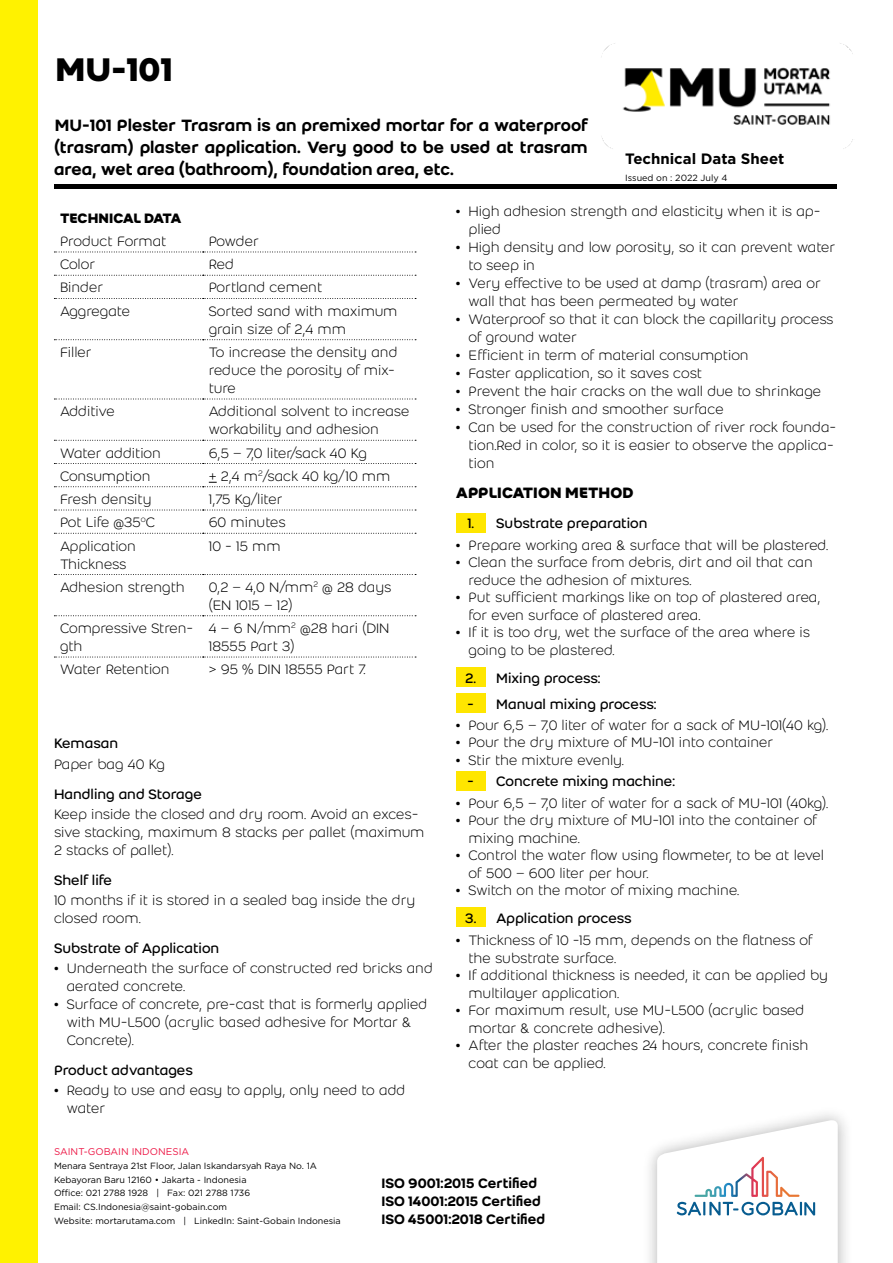
<style>
.page{position:relative;width:893px;height:1263px;background:#fff}
.page>*{position:absolute;margin:0;border:0;box-sizing:border-box;transform-origin:0 0}
.t1{font:700 36px "Weber";color:#000}
.t2{font:500 18px/21.6px "Weber";color:#000;text-align:justify}
.t3{font:700 16.5px "Weber";color:#000}
.t4{font:300 15px/18px "Weber";color:#000}
.t5{font:15px "Weber";color:#000}
.t6{font:500 15px/18px "Weber";color:#000}
.t7{font:700 15px "Gotham";color:#000}
.t8{font:700 15px "Weber";letter-spacing:-.01em;color:#000}
.t9{font:9.75px "Gotham";color:#ed1846}
.t10{font:9px/13.8px "Gotham";color:#000}
.s1{font-weight:500}
</style>
<div class="page">
<div style="left:0;top:0;width:38px;height:1263px;background:#fff200"></div>
<div style="left:642px;top:1106px;width:211px;height:157px;background:#000;opacity:.3"></div>
<svg style="left:657px;top:1119px;width:181px;height:144px"></svg>
<img style="left:601px;top:43px;width:252px;height:106px">
<svg style="left:54px;top:252px;width:362px;height:1px"></svg>
<svg style="left:54px;top:275px;width:362px;height:1px"></svg>
<svg style="left:54px;top:298px;width:362px;height:1px"></svg>
<svg style="left:54px;top:339px;width:362px;height:1px"></svg>
<svg style="left:54px;top:399px;width:362px;height:1px"></svg>
<svg style="left:54px;top:440px;width:362px;height:1px"></svg>
<svg style="left:54px;top:463px;width:362px;height:1px"></svg>
<svg style="left:54px;top:510px;width:362px;height:1px"></svg>
<svg style="left:54px;top:533px;width:362px;height:1px"></svg>
<svg style="left:54px;top:574px;width:362px;height:1px"></svg>
<svg style="left:54px;top:615px;width:362px;height:1px"></svg>
<svg style="left:54px;top:657px;width:362px;height:1px"></svg>
<svg style="left:54px;top:482px;width:362px;height:5px"></svg>
<div style="left:456px;top:513px;width:30px;height:19px;background:#ffe600"></div>
<div style="left:456px;top:667px;width:30px;height:20px;background:#ffe600"></div>
<div style="left:456px;top:693px;width:30px;height:20px;background:#ffe600"></div>
<div style="left:456px;top:771px;width:30px;height:19px;background:#ffe600"></div>
<div style="left:456px;top:907px;width:30px;height:20px;background:#ffe600"></div>
<hr style="left:54px;top:185px;width:782px;height:4px;background:#000">
<h1 class="t1" style="left:56px;top:42px;width:119px">MU-101</h1>
<p class="t2" style="left:54px;top:115px;width:535px">MU-101 Plester Trasram is an premixed mortar for a waterproof (trasram) plaster application. Very good to be used at trasram area, wet area (bathroom), foundation area, etc.</p>
<p class="t8" style="left:60px;top:206px;width:123px">TECHNICAL DATA</p>
<p class="t4" style="left:60px;top:232px;width:108px">Product Format</p>
<p class="t4" style="left:209px;top:232px;width:51px">Powder</p>
<p class="t4" style="left:60px;top:255px;width:37px">Color</p>
<p class="t4" style="left:209px;top:255px;width:27px">Red</p>
<p class="t4" style="left:60px;top:278px;width:45px">Binder</p>
<p class="t4" style="left:209px;top:278px;width:115px">Portland cement</p>
<p class="t4" style="left:60px;top:302px;width:71px">Aggregate</p>
<p class="t4" style="left:209px;top:302px;width:190px">Sorted sand with maximum grain size of 2,4 mm</p>
<p class="t4" style="left:60px;top:343px;width:33px">Filler</p>
<p class="t4" style="left:209px;top:343px;width:190px">To increase the density and reduce the porosity of mix&shy;ture</p>
<p class="t4" style="left:60px;top:402px;width:56px">Additive</p>
<p class="t4" style="left:209px;top:402px;width:202px">Additional solvent to increase workability and adhesion</p>
<p class="t4" style="left:60px;top:443px;width:103px">Water addition</p>
<p class="t4" style="left:209px;top:443px;width:160px">6,5 – 7,0 liter/sack 40 Kg</p>
<p class="t4" style="left:60px;top:467px;width:92px">Consumption</p>
<p class="t4" style="left:209px;top:467px;width:183px">+ 2,4 m<sup>2</sup>/sack 40 kg/10 mm</p>
<p class="t4" style="left:60px;top:490px;width:93px">Fresh density</p>
<p class="t4" style="left:209px;top:490px;width:75px">1,75 Kg/liter</p>
<p class="t4" style="left:60px;top:513px;width:96px">Pot Life @35<sup>o</sup>C</p>
<p class="t4" style="left:209px;top:513px;width:78px">60 minutes</p>
<p class="t4" style="left:60px;top:536px;width:77px">Application<br>Thickness</p>
<p class="t4" style="left:209px;top:536px;width:74px">10 - 15 mm</p>
<p class="t4" style="left:60px;top:578px;width:126px">Adhesion strength</p>
<p class="t4" style="left:209px;top:578px;width:184px">0,2 – 4,0 N/mm<sup>2</sup> @ 28 days (EN 1015 – 12)</p>
<p class="t4" style="left:60px;top:619px;width:135px">Compressive Stren&shy;gth</p>
<p class="t4" style="left:209px;top:619px;width:182px">4 – 6 N/mm<sup>2</sup> @28 hari (DIN<br>18555 Part 3)</p>
<p class="t4" style="left:60px;top:660px;width:111px">Water Retention</p>
<p class="t4" style="left:209px;top:660px;width:158px">&gt; 95 % DIN 18555 Part 7.</p>
<p class="t7" style="left:625px;top:149px;width:161px">Technical Data Sheet</p>
<p class="t10" style="left:625px;top:171px;width:104px">Issued on : 2022 July 4</p>
<p class="t4" style="left:469px;top:202px;width:353px;text-indent:-13px"><span class="s1">•</span> High adhesion strength and elasticity when it is ap&shy;plied</p>
<p class="t4" style="left:469px;top:238px;width:368px;text-indent:-13px"><span class="s1">•</span> High density and low porosity, so it can prevent water to seep in</p>
<p class="t4" style="left:469px;top:274px;width:354px;text-indent:-13px"><span class="s1">•</span> Very effective to be used at damp (trasram) area or wall that has been permeated by water</p>
<p class="t4" style="left:469px;top:310px;width:366px;text-indent:-13px"><span class="s1">•</span> Waterproof so that it can block the capillarity process of ground water</p>
<p class="t4" style="left:456px;top:346px;width:294px"><span class="s1">•</span> Efficient in term of material consumption</p>
<p class="t4" style="left:456px;top:364px;width:248px"><span class="s1">•</span> Faster application, so it saves cost</p>
<p class="t4" style="left:456px;top:382px;width:367px"><span class="s1">•</span> Prevent the hair cracks on the wall due to shrinkage</p>
<p class="t4" style="left:456px;top:400px;width:269px"><span class="s1">•</span> Stronger finish and smoother surface</p>
<p class="t4" style="left:469px;top:418px;width:369px;text-indent:-13px"><span class="s1">•</span> Can be used for the construction of river rock founda&shy;tion.Red in color, so it is easier to observe the applica&shy;tion</p>
<p class="t3" style="left:456px;top:481px;width:179px">APPLICATION METHOD</p>
<p class="t5" style="left:467px;top:513px;width:182px">1. Substrate preparation</p>
<p class="t4" style="left:456px;top:535px;width:374px"><span class="s1">•</span> Prepare working area &amp; surface that will be plastered.</p>
<p class="t4" style="left:469px;top:553px;width:346px;text-indent:-13px"><span class="s1">•</span> Clean the surface from debris, dirt and oil that can reduce the adhesion of mixtures.</p>
<p class="t4" style="left:469px;top:588px;width:354px;text-indent:-13px"><span class="s1">•</span> Put sufficient markings like on top of plastered area, for even surface of plastered area.</p>
<p class="t4" style="left:469px;top:623px;width:343px;text-indent:-13px"><span class="s1">•</span> If it is too dry, wet the surface of the area where is going to be plastered.</p>
<p class="t5" style="left:465px;top:667px;width:137px">2. Mixing process:</p>
<p class="t5" style="left:467px;top:693px;width:191px">- Manual mixing process:</p>
<p class="t4" style="left:456px;top:716px;width:374px"><span class="s1">•</span> Pour 6,5 – 7,0 liter of water for a sack of MU-101(40 kg).</p>
<p class="t4" style="left:456px;top:733px;width:319px"><span class="s1">•</span> Pour the dry mixture of MU-101 into container</p>
<p class="t4" style="left:456px;top:750px;width:170px"><span class="s1">•</span> Stir the mixture evenly.</p>
<p class="t5" style="left:467px;top:771px;width:209px">- Concrete mixing machine:</p>
<p class="t4" style="left:456px;top:793px;width:374px"><span class="s1">•</span> Pour 6,5 – 7,0 liter of water for a sack of MU-101 (40kg).</p>
<p class="t4" style="left:469px;top:811px;width:350px;text-indent:-13px"><span class="s1">•</span> Pour the dry mixture of MU-101 into the container of mixing machine.</p>
<p class="t4" style="left:469px;top:846px;width:357px;text-indent:-13px"><span class="s1">•</span> Control the water flow using flowmeter, to be at level of 500 – 600 liter per hour.</p>
<p class="t4" style="left:456px;top:881px;width:285px"><span class="s1">•</span> Switch on the motor of mixing machine.</p>
<p class="t5" style="left:465px;top:908px;width:168px">3. Application process</p>
<p class="t4" style="left:469px;top:930px;width:345px;text-indent:-13px"><span class="s1">•</span> Thickness of 10 -15 mm, depends on the flatness of the substrate surface.</p>
<p class="t4" style="left:469px;top:965px;width:361px;text-indent:-13px"><span class="s1">•</span> If additional thickness is needed, it can be applied by multilayer application.</p>
<p class="t4" style="left:469px;top:1001px;width:337px;text-indent:-13px"><span class="s1">•</span> For maximum result, use MU-L500 (acrylic based mortar &amp; concrete adhesive).</p>
<p class="t4" style="left:469px;top:1036px;width:341px;text-indent:-13px"><span class="s1">•</span> After the plaster reaches 24 hours, concrete finish coat can be applied.</p>
<p class="t5" style="left:54px;top:733px;width:66px">Kemasan</p>
<p class="t4" style="left:54px;top:754px;width:112px">Paper bag 40 Kg</p>
<p class="t5" style="left:54px;top:783px;width:149px">Handling and Storage</p>
<p class="t4" style="left:54px;top:804px;width:372px">Keep inside the closed and dry room. Avoid an exces&shy;sive stacking, maximum 8 stacks per pallet (maximum<br>2 stacks of pallet).</p>
<p class="t5" style="left:54px;top:869px;width:60px">Shelf life</p>
<p class="t4" style="left:54px;top:891px;width:363px">10 months if it is stored in a sealed bag inside the dry closed room.</p>
<p class="t5" style="left:54px;top:937px;width:167px">Substrate of Application</p>
<p class="t4" style="left:67px;top:959px;width:368px;text-indent:-13px"><span class="s1">•</span> Underneath the surface of constructed red bricks and aerated concrete.</p>
<p class="t4" style="left:67px;top:995px;width:362px;text-indent:-13px"><span class="s1">•</span> Surface of concrete, pre-cast that is formerly applied with MU-L500 (acrylic based adhesive for Mortar &amp;<br>Concrete).</p>
<p class="t5" style="left:54px;top:1059px;width:140px">Product advantages</p>
<p class="t4" style="left:67px;top:1081px;width:340px;text-indent:-13px"><span class="s1">•</span> Ready to use and easy to apply, only need to add water</p>
<p class="t9" style="left:54px;top:1145px;width:137px">SAINT-GOBAIN INDONESIA</p>
<p class="t10" style="left:54px;top:1158px;width:288px">Menara Sentraya 21st Floor, Jalan Iskandarsyah Raya No. 1A Kebayoran Baru 12160 • Jakarta - Indonesia<br>Office: 021 2788 1928 | Fax: 021 2788 1736<br>Email: CS.Indonesia@saint-gobain.com<br>Website: mortarutama.com | LinkedIn: Saint-Gobain Indonesia</p>
<p class="t6" style="left:381px;top:1174px;width:165px">ISO 9001:2015 Certified<br>ISO 14001:2015 Certified<br>ISO 45001:2018 Certified</p>
</div>
